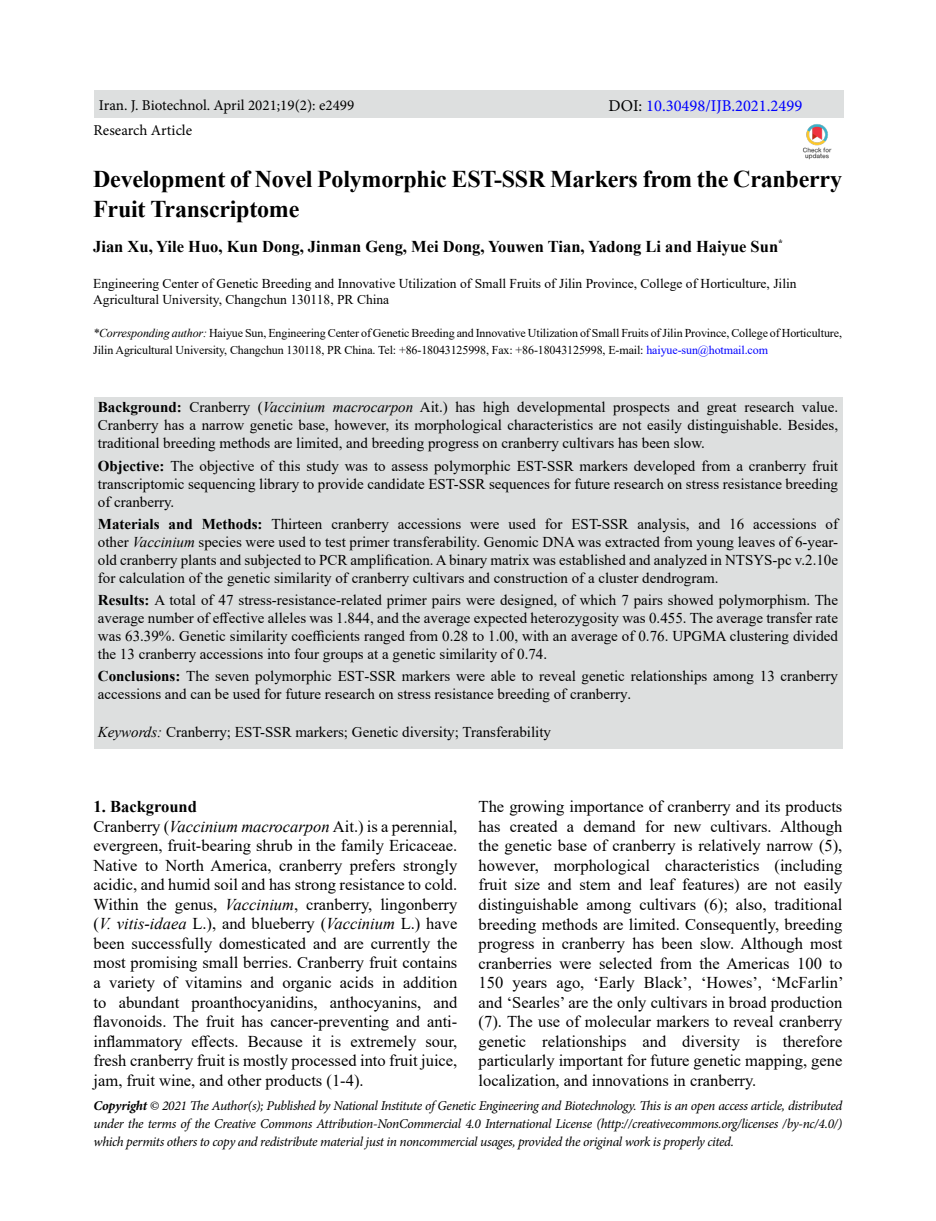
<style>
.page{position:relative;width:936px;height:1221px;background:#fff}
.page>*{position:absolute;margin:0;border:0;box-sizing:border-box;transform-origin:0 0}
.t1{font:700 24px/30px "Times New Roman";letter-spacing:-.01em;color:#000}
.t2{font:16.5px/19.5px "Times New Roman";color:#000}
.t3{font:700 16.5px "Times New Roman";color:#000}
.t4{font:16.5px "Minion Pro";color:#00f}
.t5{font:15px/18px "Times New Roman";color:#000;text-align:justify}
.t6{font:15px "Minion Pro";color:#000}
.t7{font:italic 13.5px/18px "Minion Pro";letter-spacing:-.03em;color:#000;text-align:justify}
.t8{font:13.5px/16.5px "Times New Roman";color:#000}
.t9{font:12px/16.5px "Times New Roman";letter-spacing:-.01em;color:#000}
.s1{color:#000}
.s2{font-style:italic}
.s3{color:#00f}
.s4{font-weight:700}
</style>
<div class="page">
<div style="left:94px;top:397px;width:748px;height:352px;background:#dddfdf"></div>
<div style="left:94px;top:90px;width:749px;height:28px;background:#dddfdf"></div>
<img style="left:802px;top:124px;width:29px;height:36px">
<p class="t6" style="left:99px;top:95px;width:257px">Iran. J. Biotechnol. April 2021;19(2): e2499</p>
<p class="t4" style="left:608px;top:94px;width:195px"><span class="s1">DOI:</span> 10.30498/IJB.2021.2499</p>
<p class="t6" style="left:94px;top:120px;width:100px">Research Article</p>
<h1 class="t1" style="left:93px;top:163px;width:750px">Development of Novel Polymorphic EST-SSR Markers from the Cranberry<br>Fruit Transcriptome</h1>
<p class="t3" style="left:93px;top:234px;width:691px">Jian Xu, Yile Huo, Kun Dong, Jinman Geng, Mei Dong, Youwen Tian, Yadong Li and Haiyue Sun<sup>*</sup></p>
<p class="t8" style="left:93px;top:274px;width:705px">Engineering Center of Genetic Breeding and Innovative Utilization of Small Fruits of Jilin Province, College of Horticulture, Jilin<br>Agricultural University, Changchun 130118, PR China</p>
<p class="t9" style="left:93px;top:324px;width:750px"><span class="s2">*Corresponding author:</span> Haiyue Sun, Engineering Center of Genetic Breeding and Innovative Utilization of Small Fruits of Jilin Province, College of Horticulture,<br>Jilin Agricultural University, Changchun 130118, PR China. Tel: +86-18043125998, Fax: +86-18043125998, E-mail: <span class="s3">haiyue-sun@hotmail.com</span></p>
<p class="t5" style="left:98px;top:398px;width:741px"><span class="s4">Background:</span> Cranberry (<span class="s2">Vaccinium macrocarpon</span> Ait.) has high developmental prospects and great research value.<br>Cranberry has a narrow genetic base, however, its morphological characteristics are not easily distinguishable. Besides, traditional breeding methods are limited, and breeding progress on cranberry cultivars has been slow.</p>
<p class="t5" style="left:98px;top:456px;width:741px"><span class="s4">Objective:</span> The objective of this study was to assess polymorphic EST-SSR markers developed from a cranberry fruit transcriptomic sequencing library to provide candidate EST-SSR sequences for future research on stress resistance breeding of cranberry.</p>
<p class="t5" style="left:98px;top:514px;width:741px"><span class="s4">Materials and Methods:</span> Thirteen cranberry accessions were used for EST-SSR analysis, and 16 accessions of other <span class="s2">Vaccinium</span> species were used to test primer transferability. Genomic DNA was extracted from young leaves of 6-year&shy;old cranberry plants and subjected to PCR amplification. A binary matrix was established and analyzed in NTSYS-pc v.2.10e for calculation of the genetic similarity of cranberry cultivars and construction of a cluster dendrogram.</p>
<p class="t5" style="left:98px;top:590px;width:741px"><span class="s4">Results:</span> A total of 47 stress-resistance-related primer pairs were designed, of which 7 pairs showed polymorphism. The average number of effective alleles was 1.844, and the average expected heterozygosity was 0.455. The average transfer rate was 63.39%. Genetic similarity coefficients ranged from 0.28 to 1.00, with an average of 0.76. UPGMA clustering divided the 13 cranberry accessions into four groups at a genetic similarity of 0.74.</p>
<p class="t5" style="left:98px;top:667px;width:741px"><span class="s4">Conclusions:</span> The seven polymorphic EST-SSR markers were able to reveal genetic relationships among 13 cranberry accessions and can be used for future research on stress resistance breeding of cranberry.</p>
<p class="t5" style="left:98px;top:722px;width:455px"><span class="s2">Keywords:</span> Cranberry; EST-SSR markers; Genetic diversity; Transferability</p>
<p class="t2" style="left:94px;top:796px;width:365px"><span class="s4">1. Background<br></span>Cranberry (<span class="s2">Vaccinium macrocarpon</span> Ait.) is a perennial, evergreen, fruit-bearing shrub in the family Ericaceae.<br>Native to North America, cranberry prefers strongly acidic, and humid soil and has strong resistance to cold.<br>Within the genus, <span class="s2">Vaccinium</span>, cranberry, lingonberry (<span class="s2">V. vitis-idaea</span> L.), and blueberry (<span class="s2">Vaccinium</span> L.) have been successfully domesticated and are currently the most promising small berries. Cranberry fruit contains a variety of vitamins and organic acids in addition to abundant proanthocyanidins, anthocyanins, and flavonoids. The fruit has cancer-preventing and anti&shy;inflammatory effects. Because it is extremely sour, fresh cranberry fruit is mostly processed into fruit juice, jam, fruit wine, and other products (1-4).</p>
<p class="t2" style="left:478px;top:796px;width:366px;text-align:justify">The growing importance of cranberry and its products has created a demand for new cultivars. Although the genetic base of cranberry is relatively narrow (5), however, morphological characteristics (including fruit size and stem and leaf features) are not easily distinguishable among cultivars (6); also, traditional breeding methods are limited. Consequently, breeding progress in cranberry has been slow. Although most cranberries were selected from the Americas 100 to 150 years ago, ‘Early Black’, ‘Howes’, ‘McFarlin’ and ‘Searles’ are the only cultivars in broad production (7). The use of molecular markers to reveal cranberry genetic relationships and diversity is therefore particularly important for future genetic mapping, gene localization, and innovations in cranberry.</p>
<p class="t7" style="left:94px;top:1096px;width:750px"><span class="s4">Copyright</span> © 2021 The Author(s); Published by National Institute of Genetic Engineering and Biotechnology. This is an open access article, distributed under the terms of the Creative Commons Attribution-NonCommercial 4.0 International License (http://creativecommons.org/licenses /by-nc/4.0/) which permits others to copy and redistribute material just in noncommercial usages, provided the original work is properly cited.</p>
</div>
